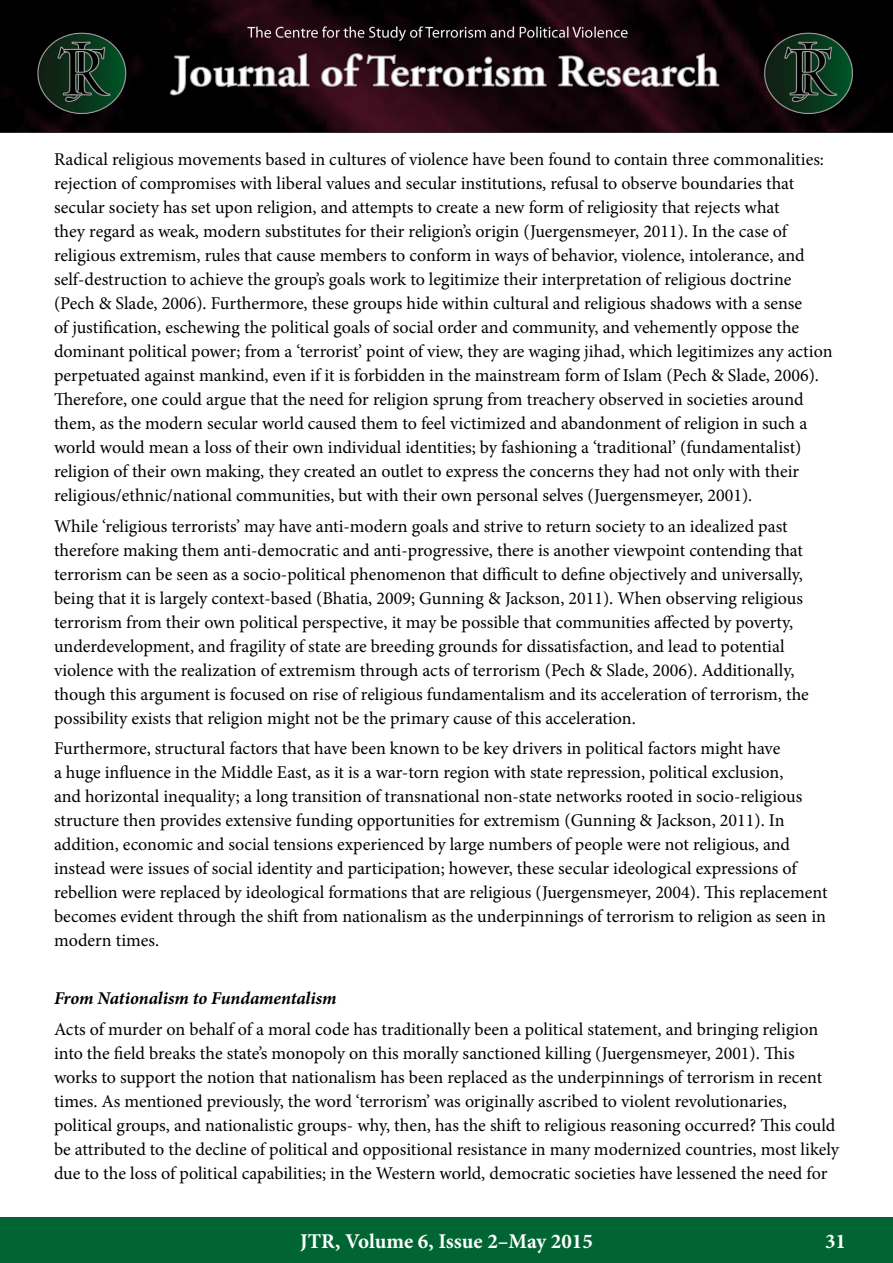
<style>
.page{position:relative;width:893px;height:1263px;background:#fff}
.page>*{position:absolute;margin:0;border:0;box-sizing:border-box;transform-origin:0 0}
.t1{font:700 21px "Minion Pro";color:#fff}
.t2{font:18px/24px "Minion Pro";color:#000}
.t3{font:italic 700 18px "Minion Pro";letter-spacing:-.005em;color:#000}
</style>
<div class="page">
<div style="left:0;top:1217px;width:893px;height:46px;background:#006533"></div>
<img style="left:0;top:0;width:893px;height:133px">
<p class="t2" style="left:54px;top:147px;width:780px">Radical religious movements based in cultures of violence have been found to contain three commonalities: rejection of compromises with liberal values and secular institutions, refusal to observe boundaries that secular society has set upon religion, and attempts to create a new form of religiosity that rejects what<br>they regard as weak, modern substitutes for their religion’s origin (Juergensmeyer, 2011). In the case of religious extremism, rules that cause members to conform in ways of behavior, violence, intolerance, and self-destruction to achieve the group’s goals work to legitimize their interpretation of religious doctrine (Pech &amp; Slade, 2006). Furthermore, these groups hide within cultural and religious shadows with a sense<br>of justification, eschewing the political goals of social order and community, and vehemently oppose the dominant political power; from a ‘terrorist’ point of view, they are waging jihad, which legitimizes any action perpetuated against mankind, even if it is forbidden in the mainstream form of Islam (Pech &amp; Slade, 2006).<br>Therefore, one could argue that the need for religion sprung from treachery observed in societies around them, as the modern secular world caused them to feel victimized and abandonment of religion in such a world would mean a loss of their own individual identities; by fashioning a ‘traditional’ (fundamentalist) religion of their own making, they created an outlet to express the concerns they had not only with their religious/ethnic/national communities, but with their own personal selves (Juergensmeyer, 2001).</p>
<p class="t2" style="left:54px;top:514px;width:756px">While ‘religious terrorists’ may have anti-modern goals and strive to return society to an idealized past therefore making them anti-democratic and anti-progressive, there is another viewpoint contending that terrorism can be seen as a socio-political phenomenon that difficult to define objectively and universally, being that it is largely context-based (Bhatia, 2009; Gunning &amp; Jackson, 2011). When observing religious terrorism from their own political perspective, it may be possible that communities affected by poverty, underdevelopment, and fragility of state are breeding grounds for dissatisfaction, and lead to potential violence with the realization of extremism through acts of terrorism (Pech &amp; Slade, 2006). Additionally, though this argument is focused on rise of religious fundamentalism and its acceleration of terrorism, the possibility exists that religion might not be the primary cause of this acceleration.</p>
<p class="t2" style="left:54px;top:737px;width:775px">Furthermore, structural factors that have been known to be key drivers in political factors might have<br>a huge influence in the Middle East, as it is a war-torn region with state repression, political exclusion,<br>and horizontal inequality; a long transition of transnational non-state networks rooted in socio-religious structure then provides extensive funding opportunities for extremism (Gunning &amp; Jackson, 2011). In addition, economic and social tensions experienced by large numbers of people were not religious, and instead were issues of social identity and participation; however, these secular ideological expressions of rebellion were replaced by ideological formations that are religious (Juergensmeyer, 2004). This replacement becomes evident through the shift from nationalism as the underpinnings of terrorism to religion as seen in modern times.</p>
<p class="t3" style="left:54px;top:985px;width:284px">From Nationalism to Fundamentalism</p>
<p class="t2" style="left:54px;top:1017px;width:787px">Acts of murder on behalf of a moral code has traditionally been a political statement, and bringing religion into the field breaks the state’s monopoly on this morally sanctioned killing (Juergensmeyer, 2001). This works to support the notion that nationalism has been replaced as the underpinnings of terrorism in recent times. As mentioned previously, the word ‘terrorism’ was originally ascribed to violent revolutionaries, political groups, and nationalistic groups- why, then, has the shift to religious reasoning occurred? This could be attributed to the decline of political and oppositional resistance in many modernized countries, most likely due to the loss of political capabilities; in the Western world, democratic societies have lessened the need for</p>
<p class="t1" style="left:300px;top:1226px;width:294px">JTR, Volume 6, Issue 2–May 2015</p>
<p class="t1" style="left:825px;top:1226px;width:22px">31</p>
</div>
